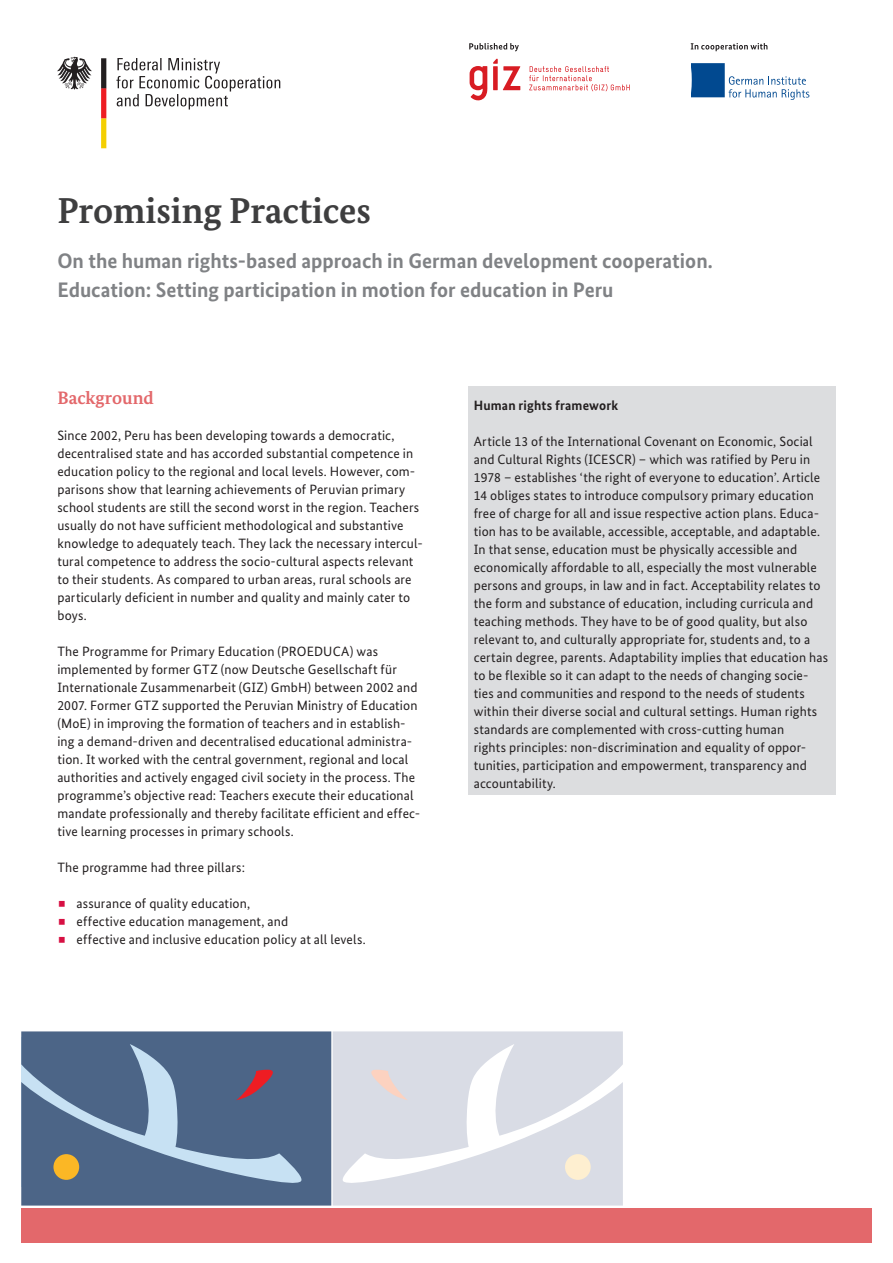
<style>
.page{position:relative;width:893px;height:1263px;background:#fff}
.page>*{position:absolute;margin:0;border:0;box-sizing:border-box;transform-origin:0 0}
.Headline{font:700 36px "Bundes Serif";color:#3e3e3f}
.Subheadline{font:700 21px "Bundes Sans";color:#808285}
.Überschrift1{font:700 18px "Bundes Serif";color:#e3686b}
.Paragraph{font:13.5px/18px "Bundes Sans";letter-spacing:.01em;color:#231f20}
.Überschrift2{font:700 13.5px "Bundes Sans";letter-spacing:.01em;color:#231f20}
</style>
<div class="page">
<div style="left:21px;top:1208px;width:851px;height:34px;background:#e3686b"></div>
<svg style="left:21px;top:1031px;width:310px;height:174px;background:#5b7494"></svg>
<svg style="left:236px;top:1070px;width:37px;height:30px"></svg>
<div style="left:53px;top:1154px;width:26px;height:26px;background:#fbb725;border-radius:50%"></div>
<svg style="left:333px;top:1031px;width:290px;height:174px;background:#dee0e8"></svg>
<svg style="left:371px;top:1070px;width:37px;height:30px"></svg>
<div style="left:565px;top:1154px;width:26px;height:26px;background:#feefd0;border-radius:50%"></div>
<div style="left:468px;top:386px;width:368px;height:408px;background:#dcdddf"></div>
<svg style="left:57px;top:57px;width:35px;height:33px"></svg>
<svg style="left:101px;top:58px;width:5px;height:90px"></svg>
<svg style="left:116px;top:58px;width:164px;height:52px"></svg>
<svg style="left:470px;top:66px;width:17px;height:35px"></svg>
<svg style="left:493px;top:59px;width:27px;height:31px"></svg>
<svg style="left:529px;top:66px;width:101px;height:25px"></svg>
<svg style="left:692px;top:63px;width:117px;height:37px"></svg>
<svg style="left:469px;top:43px;width:50px;height:8px"></svg>
<svg style="left:691px;top:43px;width:76px;height:8px"></svg>
<p class="Headline" style="left:57px;top:188px;width:315px">Promising Practices</p>
<h1 class="Subheadline" style="left:57px;top:248px;width:657px">On the human rights-based approach in German development cooperation.</h1>
<h1 class="Subheadline" style="left:57px;top:277px;width:558px">Education: Setting participation in motion for education in Peru</h1>
<h2 class="Überschrift1" style="left:57px;top:387px;width:98px">Background</h2>
<p class="Paragraph" style="left:57px;top:426px;width:367px">Since 2002, Peru has been developing towards a democratic, decentralised state and has accorded substantial competence in education policy to the regional and local levels. However, com&shy;parisons show that learning achievements of Peruvian primary school students are still the second worst in the region. Teachers usually do not have sufficient methodological and substantive knowledge to adequately teach. They lack the necessary intercul&shy;tural competence to address the socio-cultural aspects relevant to their students. As compared to urban areas, rural schools are particularly deficient in number and quality and mainly cater to boys.</p>
<p class="Paragraph" style="left:57px;top:642px;width:364px">The Programme for Primary Education (PROEDUCA) was implemented by former GTZ (now Deutsche Gesellschaft für Internationale Zusammenarbeit (GIZ) GmbH) between 2002 and 2007. Former GTZ supported the Peruvian Ministry of Education (MoE) in improving the formation of teachers and in establish&shy;ing a demand-driven and decentralised educational administra&shy;tion. It worked with the central government, regional and local authorities and actively engaged civil society in the process. The programme’s objective read: Teachers execute their educational mandate professionally and thereby facilitate efficient and effec&shy;tive learning processes in primary schools.</p>
<p class="Paragraph" style="left:57px;top:858px;width:189px">The programme had three pillars:</p>
<p class="Paragraph" style="left:77px;top:894px;width:175px">assurance of quality education,</p>
<p class="Paragraph" style="left:77px;top:912px;width:213px">effective education management, and</p>
<p class="Paragraph" style="left:77px;top:930px;width:291px">effective and inclusive education policy at all levels.</p>
<p class="Überschrift2" style="left:474px;top:397px;width:146px">Human rights framework</p>
<p class="Paragraph" style="left:474px;top:432px;width:356px">Article 13 of the International Covenant on Economic, Social and Cultural Rights (ICESCR) – which was ratified by Peru in 1978 – establishes ‘the right of everyone to education’. Article 14 obliges states to introduce compulsory primary education free of charge for all and issue respective action plans. Educa&shy;tion has to be available, accessible, acceptable, and adaptable.<br>In that sense, education must be physically accessible and economically affordable to all, especially the most vulnerable persons and groups, in law and in fact. Acceptability relates to the form and substance of education, including curricula and teaching methods. They have to be of good quality, but also relevant to, and culturally appropriate for, students and, to a certain degree, parents. Adaptability implies that education has to be flexible so it can adapt to the needs of changing socie&shy;ties and communities and respond to the needs of students within their diverse social and cultural settings. Human rights standards are complemented with cross-cutting human<br>rights principles: non-discrimination and equality of oppor&shy;tunities, participation and empowerment, transparency and accountability.</p>
</div>
